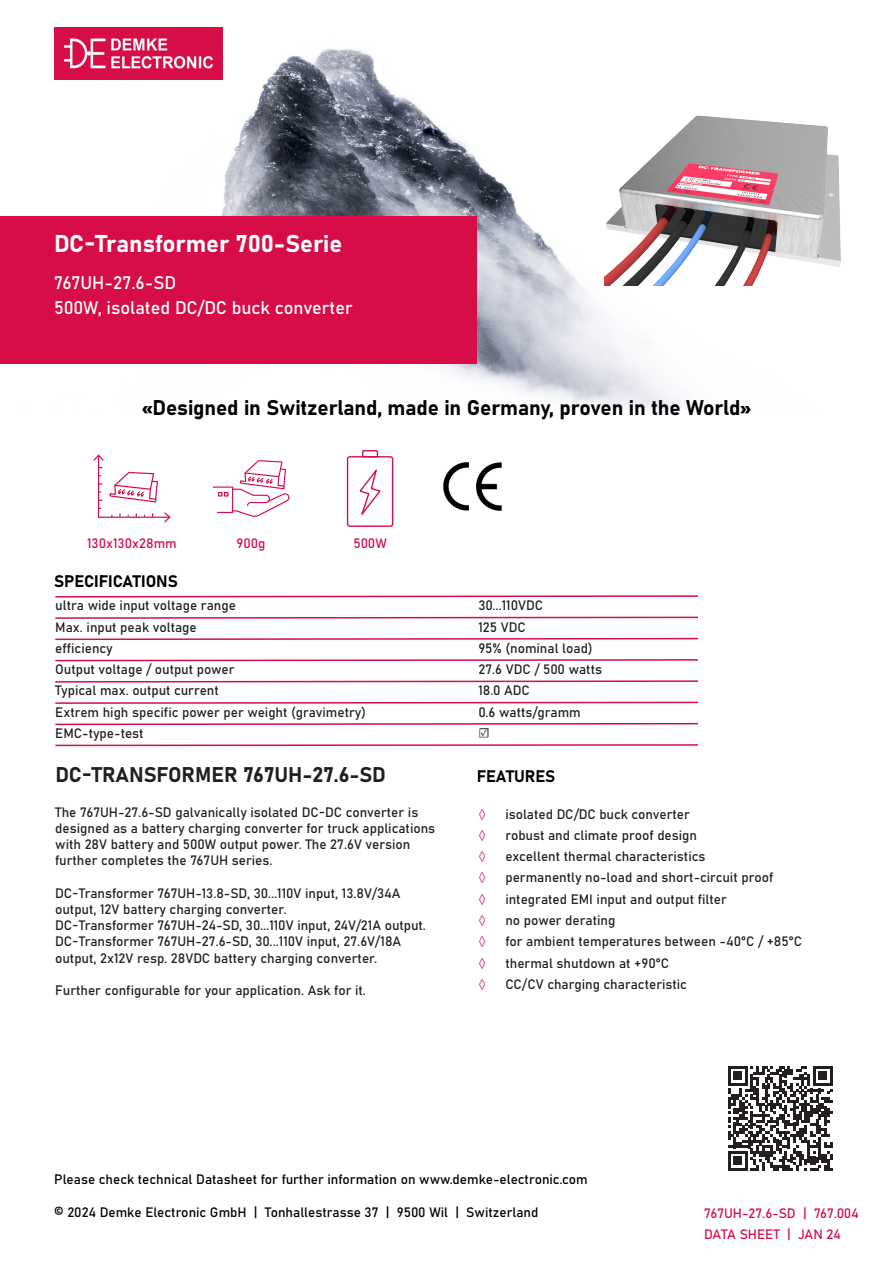
<style>
.page{position:relative;width:893px;height:1263px;background:#fff}
.page>*{position:absolute;margin:0;border:0;box-sizing:border-box;transform-origin:0 0}
.t1{font:24px "Bahnschrift";color:#fff}
.t2{font:21px "Bahnschrift";letter-spacing:-.005em;color:#000}
.t3{font:21px "Bahnschrift";color:#231f20}
.t4{font:18px "Bahnschrift";color:#fff}
.t5{font:16.5px "Bahnschrift";letter-spacing:-.005em;color:#000}
.t6{font:13.5px/16.2px "Bahnschrift";color:#231f20}
.t7{font:13.5px "Bahnschrift";color:#000}
.DIM_gew_AW_Absatz{font:13.5px "Bahnschrift";color:#d60d47}
.t8{font:13.5px "Minion Pro";color:#d60d47}
.t9{font:13.5px "Minion Pro";color:#231f20}
</style>
<div class="page">
<img style="left:54px;top:27px;width:630px;height:382px">
<img style="left:54px;top:28px;width:169px;height:51px">
<div style="left:0;top:216px;width:477px;height:148px;background:#d60d47"></div>
<svg style="left:55px;top:595px;width:643px;height:3px"></svg>
<svg style="left:55px;top:616px;width:643px;height:3px"></svg>
<svg style="left:55px;top:637px;width:643px;height:4px"></svg>
<svg style="left:55px;top:659px;width:643px;height:3px"></svg>
<svg style="left:55px;top:680px;width:643px;height:3px"></svg>
<svg style="left:55px;top:701px;width:643px;height:3px"></svg>
<svg style="left:55px;top:722px;width:643px;height:4px"></svg>
<svg style="left:55px;top:744px;width:643px;height:3px"></svg>
<svg style="left:94px;top:454px;width:76px;height:69px"></svg>
<svg style="left:213px;top:460px;width:76px;height:57px"></svg>
<svg style="left:346px;top:450px;width:48px;height:77px"></svg>
<img style="left:443px;top:462px;width:59px;height:49px">
<svg style="left:728px;top:1066px;width:105px;height:105px"></svg>
<img style="left:605px;top:89px;width:236px;height:197px">
<p class="t1" style="left:54px;top:225px;width:290px">DC-Transformer 700-Serie</p>
<p class="t4" style="left:54px;top:269px;width:124px">767UH-27.6-SD</p>
<p class="t4" style="left:54px;top:294px;width:300px">500W, isolated DC/DC buck converter</p>
<h2 class="t2" style="left:142px;top:392px;width:610px">«Designed in Switzerland, made in Germany, proven in the World»</h2>
<p class="DIM_gew_AW_Absatz" style="left:87px;top:532px;width:91px">130x130x28mm</p>
<p class="DIM_gew_AW_Absatz" style="left:237px;top:532px;width:30px">900g</p>
<p class="DIM_gew_AW_Absatz" style="left:353px;top:533px;width:35px">500W</p>
<p class="t5" style="left:54px;top:569px;width:125px">SPECIFICATIONS</p>
<p class="t6" style="left:55px;top:596px;width:182px">ultra wide input voltage range</p>
<p class="t6" style="left:478px;top:596px;width:66px">30...110VDC</p>
<p class="t6" style="left:478px;top:618px;width:49px">125 VDC</p>
<p class="t6" style="left:55px;top:639px;width:59px">efficiency</p>
<p class="t6" style="left:478px;top:639px;width:116px">95% (nominal load)</p>
<p class="t6" style="left:55px;top:660px;width:181px">Output voltage / output power</p>
<p class="t6" style="left:478px;top:660px;width:125px">27.6 VDC / 500 watts</p>
<p class="t6" style="left:55px;top:682px;width:165px">Typical max. output current</p>
<p class="t6" style="left:478px;top:682px;width:53px">18.0 ADC</p>
<p class="t6" style="left:55px;top:703px;width:312px">Extrem high specific power per weight (gravimetry)</p>
<p class="t6" style="left:478px;top:703px;width:104px">0.6 watts/gramm</p>
<p class="t6" style="left:55px;top:724px;width:90px">EMC-type-test</p>
<p class="t9" style="left:478px;top:724px;width:13px">☑</p>
<p class="t6" style="left:55px;top:618px;width:143px">Max. input peak voltage</p>
<p class="t3" style="left:55px;top:759px;width:332px">DC-TRANSFORMER 767UH-27.6-SD</p>
<p class="t6" style="left:55px;top:803px;width:381px">The 767UH-27.6-SD galvanically isolated DC-DC converter is designed as a battery charging converter for truck applications with 28V battery and 500W output power. The 27.6V version further completes the 767UH series.</p>
<p class="t6" style="left:55px;top:884px;width:347px">DC-Transformer 767UH-13.8-SD, 30...110V input, 13.8V/34A output, 12V battery charging converter.</p>
<p class="t6" style="left:55px;top:916px;width:372px">DC-Transformer 767UH-24-SD, 30...110V input, 24V/21A output.</p>
<p class="t6" style="left:55px;top:932px;width:348px">DC-Transformer 767UH-27.6-SD, 30...110V input, 27.6V/18A output, 2x12V resp. 28VDC battery charging converter.</p>
<p class="t6" style="left:55px;top:981px;width:312px">Further configurable for your application. Ask for it.</p>
<p class="t5" style="left:477px;top:763px;width:80px">FEATURES</p>
<p class="t8" style="left:478px;top:805px;width:9px">◊</p>
<p class="t6" style="left:505px;top:805px;width:186px">isolated DC/DC buck converter</p>
<p class="t8" style="left:478px;top:827px;width:9px">◊</p>
<p class="t6" style="left:505px;top:826px;width:193px">robust and climate proof design</p>
<p class="t8" style="left:478px;top:848px;width:9px">◊</p>
<p class="t6" style="left:505px;top:847px;width:202px">excellent thermal characteristics</p>
<p class="t8" style="left:478px;top:869px;width:9px">◊</p>
<p class="t6" style="left:505px;top:869px;width:269px">permanently no-load and short-circuit proof</p>
<p class="t8" style="left:478px;top:890px;width:9px">◊</p>
<p class="t6" style="left:505px;top:890px;width:223px">integrated EMI input and output filter</p>
<p class="t8" style="left:478px;top:912px;width:9px">◊</p>
<p class="t6" style="left:505px;top:911px;width:111px">no power derating</p>
<p class="t8" style="left:478px;top:933px;width:9px">◊</p>
<p class="t6" style="left:505px;top:932px;width:298px">for ambient temperatures between -40°C / +85°C</p>
<p class="t8" style="left:478px;top:954px;width:9px">◊</p>
<p class="t6" style="left:505px;top:954px;width:165px">thermal shutdown at +90°C</p>
<p class="t8" style="left:478px;top:975px;width:9px">◊</p>
<p class="t6" style="left:505px;top:975px;width:183px">CC/CV charging characteristic</p>
<p class="t7" style="left:54px;top:1169px;width:535px">Please check technical Datasheet for further information on www.demke-electronic.com</p>
<p class="t7" style="left:54px;top:1202px;width:486px">© 2024 Demke Electronic GmbH | Tonhallestrasse 37 | 9500 Wil | Switzerland</p>
<p class="DIM_gew_AW_Absatz" style="left:704px;top:1203px;width:156px">767UH-27.6-SD | 767.004</p>
<p class="DIM_gew_AW_Absatz" style="left:704px;top:1224px;width:138px">DATA SHEET | JAN 24</p>
</div>
